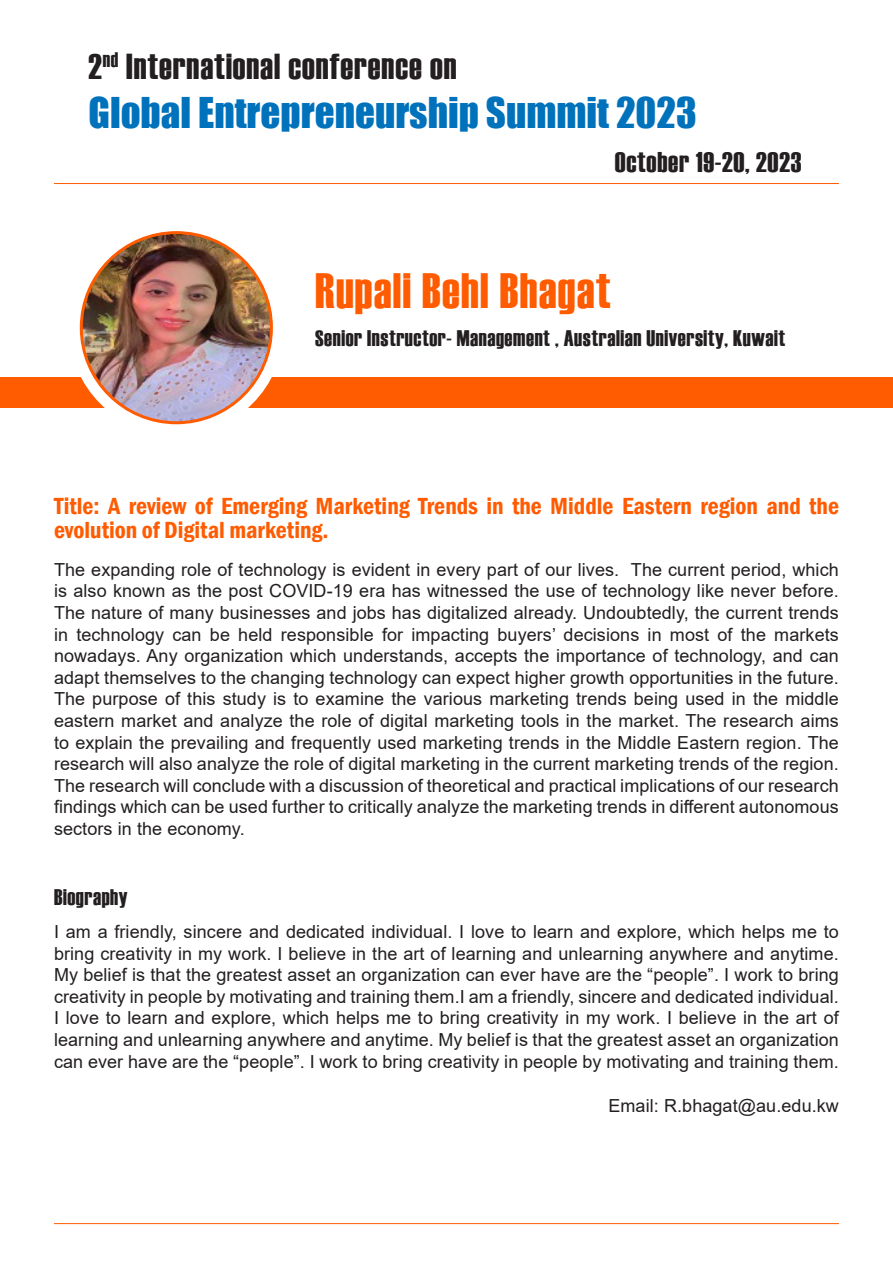
<style>
.page{position:relative;width:893px;height:1263px;background:#fff}
.page>*{position:absolute;margin:0;border:0;box-sizing:border-box;transform-origin:0 0}
.t1{font:49.5px "Haettenschweiler";letter-spacing:.025em;color:#ff5b00}
.t2{font:39px "Impact";color:#0072bc}
.t3{font:36px "Haettenschweiler";letter-spacing:.025em;color:#231f20}
.t4{font:28.5px "Haettenschweiler";letter-spacing:.025em;color:#231f20}
.Pa2{font:600 condensed 24px/24.2px "Franklin Gothic";color:#ff5b00}
.t5{font:22.5px "Haettenschweiler";letter-spacing:.025em;color:#231f20}
.t6{font:18px/21.6px "Arial";letter-spacing:.005em;color:#231f20;text-align:justify}
</style>
<div class="page">
<hr style="left:54px;top:183px;width:785px;height:1px;background:#ff5b00">
<hr style="left:54px;top:1223px;width:785px;height:1px;background:#ff5b00">
<div style="left:0;top:378px;width:893px;height:30px;background:#ff5b00"></div>
<svg style="left:69px;top:220px;width:215px;height:215px"></svg>
<img style="left:81px;top:233px;width:190px;height:190px;border-radius:95px">
<h3 class="t3" style="left:88px;top:42px;width:369px">2<sup>nd</sup> International conference on</h3>
<h2 class="t2" style="left:88px;top:83px;width:610px">Global Entrepreneurship Summit 2023</h2>
<h3 class="t4" style="left:615px;top:143px;width:188px">October 19-20, 2023</h3>
<p class="t1" style="left:315px;top:257px;width:297px">Rupali Behl Bhagat</p>
<p class="t5" style="left:315px;top:323px;width:472px">Senior Instructor- Management , Australian University, Kuwait</p>
<p class="Pa2" style="left:54px;top:493px;width:786px">Title: A review of Emerging Marketing Trends in the Middle Eastern region and the evolution of Digital marketing.</p>
<p class="t6" style="left:54px;top:558px;width:786px">The expanding role of technology is evident in every part of our lives. The current period, which is also known as the post COVID-19 era has witnessed the use of technology like never before.<br>The nature of many businesses and jobs has digitalized already. Undoubtedly, the current trends in technology can be held responsible for impacting buyers’ decisions in most of the markets nowadays. Any organization which understands, accepts the importance of technology, and can adapt themselves to the changing technology can expect higher growth opportunities in the future.<br>The purpose of this study is to examine the various marketing trends being used in the middle eastern market and analyze the role of digital marketing tools in the market. The research aims to explain the prevailing and frequently used marketing trends in the Middle Eastern region. The research will also analyze the role of digital marketing in the current marketing trends of the region.<br>The research will conclude with a discussion of theoretical and practical implications of our research findings which can be used further to critically analyze the marketing trends in different autonomous sectors in the economy.</p>
<p class="t5" style="left:54px;top:881px;width:75px">Biography</p>
<p class="t6" style="left:54px;top:921px;width:786px">I am a friendly, sincere and dedicated individual. I love to learn and explore, which helps me to bring creativity in my work. I believe in the art of learning and unlearning anywhere and anytime.<br>My belief is that the greatest asset an organization can ever have are the “people”. I work to bring creativity in people by motivating and training them.I am a friendly, sincere and dedicated individual.<br>I love to learn and explore, which helps me to bring creativity in my work. I believe in the art of learning and unlearning anywhere and anytime. My belief is that the greatest asset an organization can ever have are the “people”. I work to bring creativity in people by motivating and training them.</p>
<p class="t6" style="left:608px;top:1095px;width:232px">Email: R.bhagat@au.edu.kw</p>
</div>
